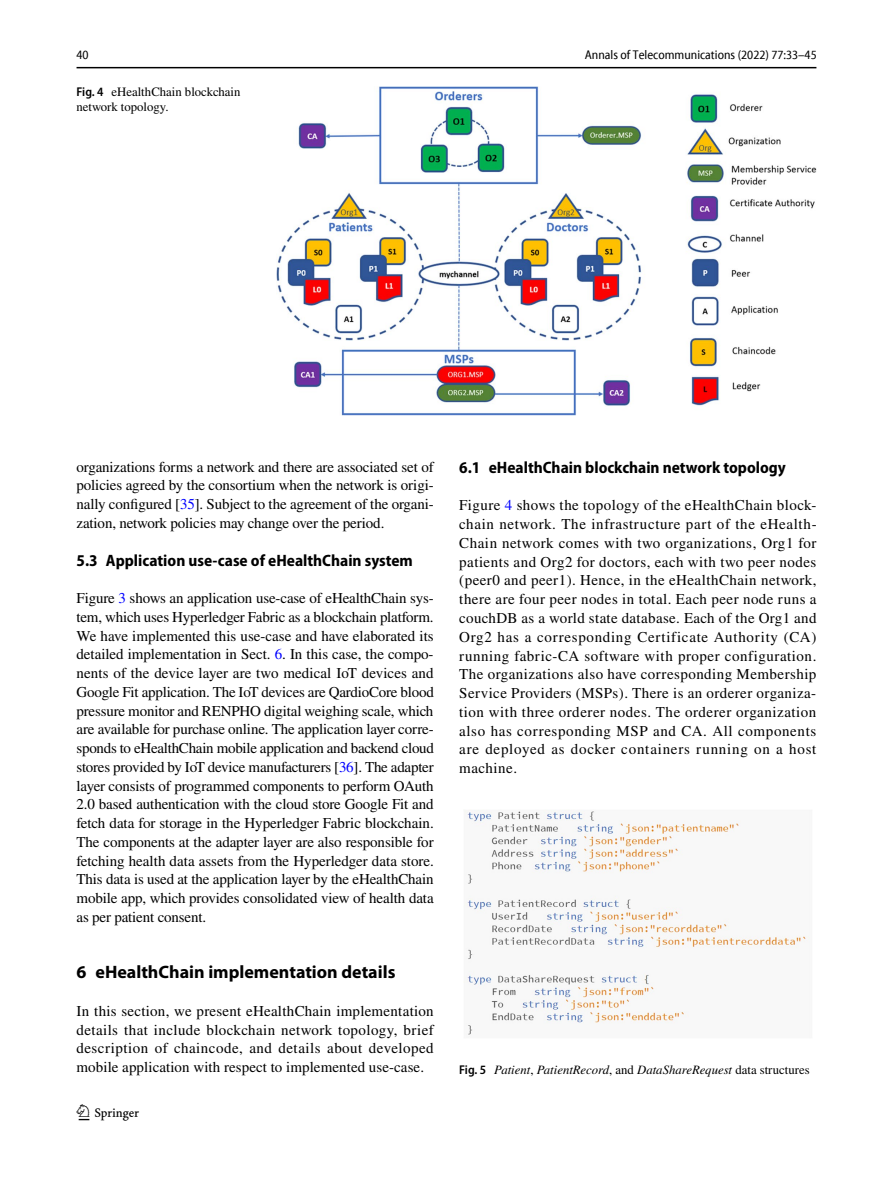
<style>
.page{position:relative;width:893px;height:1187px;background:#fff}
.page>*{position:absolute;margin:0;border:0;box-sizing:border-box;transform-origin:0 0}
.t1{font:22.5px "Springnew Regular 2";color:#000}
.t2{font:700 18px "Myriad Pro";color:#000}
.t3{font:700 semi-condensed 16.5px "Myriad Pro";color:#000}
.t4{font:15px/18.8px "STIX";letter-spacing:.005em;color:#000;text-align:justify}
.t5{font:italic 12.75px "STIX";color:#000}
.t6{font:12.75px/15px "STIX";color:#000}
.t7{font:semi-condensed 12.75px "Myriad Pro Unic";color:#000}
.s1{font-family:"Myriad Pro";font-weight:600;font-stretch:semi-condensed}
.s2{color:#00f}
.s3{font-family:"Myriad Pro";font-weight:600;font-style:normal;font-stretch:semi-condensed}
.s4{font-style:normal}
</style>
<div class="page">
<hr style="left:77px;top:67px;width:739px;height:1px;background:#000">
<img style="left:276px;top:87px;width:540px;height:328px">
<img style="left:464px;top:810px;width:346px;height:225px">
<p class="t7" style="left:77px;top:50px;width:14px">40</p>
<p class="t7" style="left:585px;top:50px;width:233px">Annals of Telecommunications (2022) 77:33–45</p>
<p class="t6" style="left:77px;top:85px;width:165px"><span class="s1">Fig. 4</span> eHealthChain blockchain network topology.</p>
<p class="t4" style="left:77px;top:458px;width:359px">organizations forms a network and there are associated set of policies agreed by the consortium when the network is origi&shy;nally configured [<span class="s2">35</span>]. Subject to the agreement of the organi&shy;zation, network policies may change over the period.</p>
<p class="t3" style="left:77px;top:550px;width:338px">5.3 Application use‑case of eHealthChain system</p>
<p class="t4" style="left:77px;top:589px;width:359px">Figure <span class="s2">3</span> shows an application use-case of eHealthChain sys&shy;tem, which uses Hyperledger Fabric as a blockchain platform.<br>We have implemented this use-case and have elaborated its detailed implementation in Sect. <span class="s2">6</span>. In this case, the compo&shy;nents of the device layer are two medical IoT devices and Google Fit application. The IoT devices are QardioCore blood pressure monitor and RENPHO digital weighing scale, which are available for purchase online. The application layer corre&shy;sponds to eHealthChain mobile application and backend cloud stores provided by IoT device manufacturers [<span class="s2">36</span>]. The adapter layer consists of programmed components to perform OAuth 2.0 based authentication with the cloud store Google Fit and fetch data for storage in the Hyperledger Fabric blockchain.<br>The components at the adapter layer are also responsible for fetching health data assets from the Hyperledger data store.<br>This data is used at the application layer by the eHealthChain mobile app, which provides consolidated view of health data as per patient consent.</p>
<p class="t2" style="left:77px;top:960px;width:320px">6 eHealthChain implementation details</p>
<p class="t4" style="left:77px;top:1002px;width:359px">In this section, we present eHealthChain implementation details that include blockchain network topology, brief description of chaincode, and details about developed mobile application with respect to implemented use-case.</p>
<h1 class="t1" style="left:79px;top:1104px;width:62px">1 3</h1>
<p class="t3" style="left:459px;top:458px;width:328px">6.1 eHealthChain blockchain network topology</p>
<p class="t4" style="left:459px;top:497px;width:359px">Figure <span class="s2">4</span> shows the topology of the eHealthChain block&shy;chain network. The infrastructure part of the eHealth-Chain network comes with two organizations, Org1 for patients and Org2 for doctors, each with two peer nodes (peer0 and peer1). Hence, in the eHealthChain network, there are four peer nodes in total. Each peer node runs a couchDB as a world state database. Each of the Org1 and Org2 has a corresponding Certificate Authority (CA) running fabric-CA software with proper configuration.<br>The organizations also have corresponding Membership Service Providers (MSPs). There is an orderer organiza&shy;tion with three orderer nodes. The orderer organization also has corresponding MSP and CA. All components are deployed as docker containers running on a host machine.</p>
<p class="t5" style="left:459px;top:1060px;width:352px"><span class="s3">Fig. 5</span> Patient<span class="s4">,</span> PatientRecord<span class="s4">, and</span> DataShareRequest <span class="s4">data structures</span></p>
</div>
